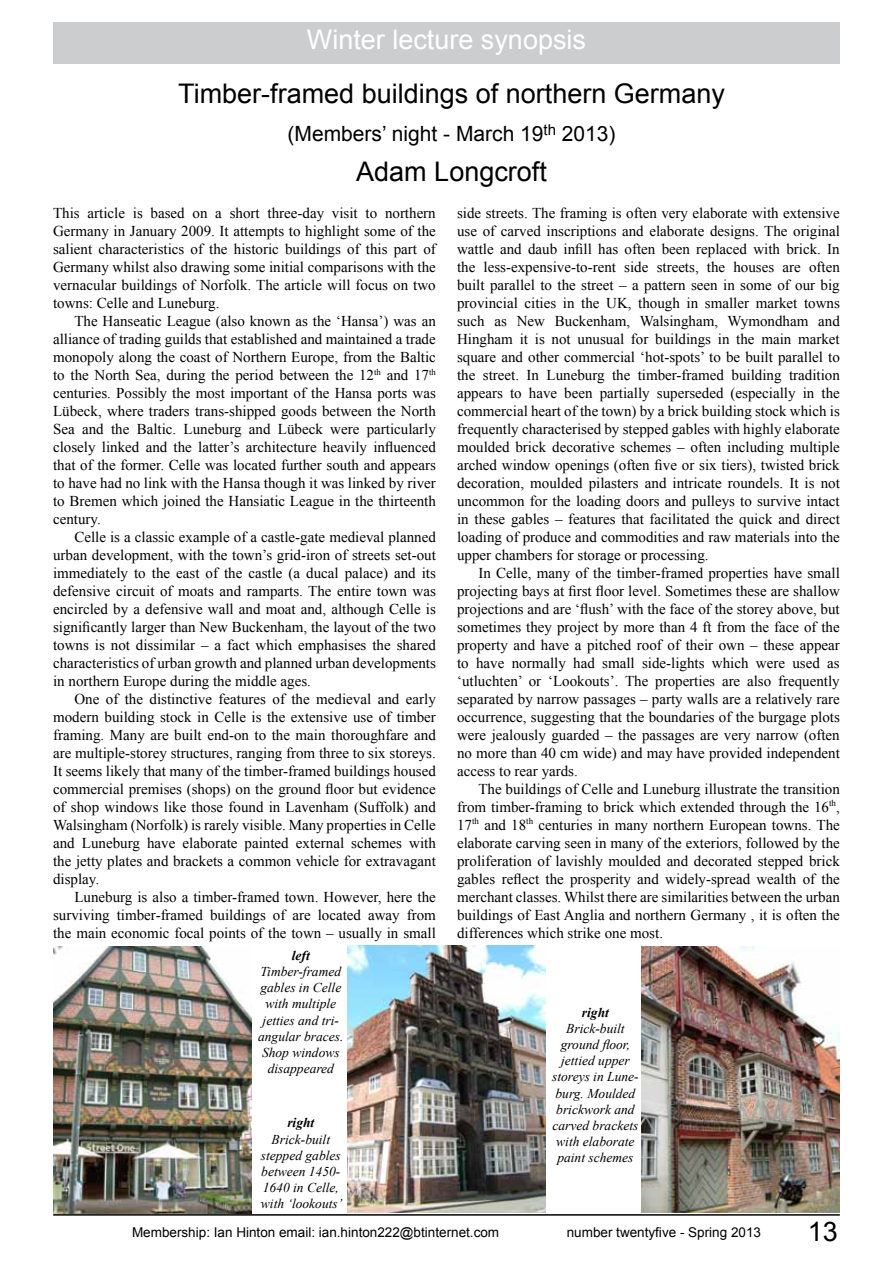
<style>
.page{position:relative;width:893px;height:1263px;background:#fff}
.page>*{position:absolute;margin:0;border:0;box-sizing:border-box;transform-origin:0 0}
.t1{font:27px "Arial";color:#000}
.t2{font:27px "Arial";color:#fff}
.t3{font:21px "Arial";color:#000}
.t4{font:15px/18px "Times New Roman";color:#000;text-align:justify}
.t5{font:italic 13.5px/16.2px "Times New Roman";color:#000;text-align:center}
.t6{font:13.5px "Arial";color:#000}
.t7{font:italic 700 13.5px "Times New Roman";color:#000}
</style>
<div class="page">
<hr style="left:53px;top:1214px;width:787px;height:1px;background:#000">
<div style="left:53px;top:23px;width:787px;height:41px;background:#cbcdcf"></div>
<img style="left:53px;top:947px;width:199px;height:266px">
<img style="left:347px;top:945px;width:199px;height:267px">
<img style="left:641px;top:946px;width:199px;height:267px">
<h1 class="t2" style="left:307px;top:22px;width:281px">Winter lecture synopsis</h1>
<h1 class="t1" style="left:178px;top:75px;width:548px">Timber-framed buildings of northern Germany</h1>
<h2 class="t3" style="left:288px;top:119px;width:330px">(Members’ night - March 19<sup>th</sup> 2013)</h2>
<h1 class="t1" style="left:356px;top:154px;width:192px">Adam Longcroft</h1>
<p class="t4" style="left:53px;top:203px;width:384px">This article is based on a short three-day visit to northern Germany in January 2009. It attempts to highlight some of the salient characteristics of the historic buildings of this part of Germany whilst also drawing some initial comparisons with the vernacular buildings of Norfolk. The article will focus on two towns: Celle and Luneburg.</p>
<p class="t4" style="left:53px;top:311px;width:384px;text-indent:21px">The Hanseatic League (also known as the ‘Hansa’) was an alliance of trading guilds that established and maintained a trade monopoly along the coast of Northern Europe, from the Baltic to the North Sea, during the period between the 12<sup>th</sup> and 17<sup>th </sup>centuries. Possibly the most important of the Hansa ports was Lübeck, where traders trans-shipped goods between the North Sea and the Baltic. Luneburg and Lübeck were particularly closely linked and the latter’s architecture heavily influenced that of the former. Celle was located further south and appears to have had no link with the Hansa though it was linked by river to Bremen which joined the Hansiatic League in the thirteenth century.</p>
<p class="t4" style="left:53px;top:527px;width:384px;text-indent:21px">Celle is a classic example of a castle-gate medieval planned urban development, with the town’s grid-iron of streets set-out immediately to the east of the castle (a ducal palace) and its defensive circuit of moats and ramparts. The entire town was encircled by a defensive wall and moat and, although Celle is significantly larger than New Buckenham, the layout of the two towns is not dissimilar – a fact which emphasises the shared characteristics of urban growth and planned urban developments in northern Europe during the middle ages.</p>
<p class="t4" style="left:53px;top:689px;width:384px;text-indent:21px">One of the distinctive features of the medieval and early modern building stock in Celle is the extensive use of timber framing. Many are built end-on to the main thoroughfare and are multiple-storey structures, ranging from three to six storeys.<br>It seems likely that many of the timber-framed buildings housed commercial premises (shops) on the ground floor but evidence of shop windows like those found in Lavenham (Suffolk) and Walsingham (Norfolk) is rarely visible. Many properties in Celle and Luneburg have elaborate painted external schemes with the jetty plates and brackets a common vehicle for extravagant display.</p>
<p class="t4" style="left:53px;top:887px;width:384px;text-indent:21px">Luneburg is also a timber-framed town. However, here the surviving timber-framed buildings of are located away from the main economic focal points of the town – usually in small</p>
<p class="t4" style="left:457px;top:203px;width:384px">side streets. The framing is often very elaborate with extensive use of carved inscriptions and elaborate designs. The original wattle and daub infill has often been replaced with brick. In the less-expensive-to-rent side streets, the houses are often built parallel to the street – a pattern seen in some of our big provincial cities in the UK, though in smaller market towns such as New Buckenham, Walsingham, Wymondham and Hingham it is not unusual for buildings in the main market square and other commercial ‘hot-spots’ to be built parallel to the street. In Luneburg the timber-framed building tradition appears to have been partially superseded (especially in the commercial heart of the town) by a brick building stock which is frequently characterised by stepped gables with highly elaborate moulded brick decorative schemes – often including multiple arched window openings (often five or six tiers), twisted brick decoration, moulded pilasters and intricate roundels. It is not uncommon for the loading doors and pulleys to survive intact in these gables – features that facilitated the quick and direct loading of produce and commodities and raw materials into the upper chambers for storage or processing.</p>
<p class="t4" style="left:457px;top:563px;width:384px;text-indent:21px">In Celle, many of the timber-framed properties have small projecting bays at first floor level. Sometimes these are shallow projections and are ‘flush’ with the face of the storey above, but sometimes they project by more than 4 ft from the face of the property and have a pitched roof of their own – these appear to have normally had small side-lights which were used as ‘utluchten’ or ‘Lookouts’. The properties are also frequently separated by narrow passages – party walls are a relatively rare occurrence, suggesting that the boundaries of the burgage plots were jealously guarded – the passages are very narrow (often no more than 40 cm wide) and may have provided independent access to rear yards.</p>
<p class="t4" style="left:457px;top:779px;width:384px;text-indent:21px">The buildings of Celle and Luneburg illustrate the transition from timber-framing to brick which extended through the 16<sup>th</sup>, 17<sup>th</sup> and 18<sup>th</sup> centuries in many northern European towns. The elaborate carving seen in many of the exteriors, followed by the proliferation of lavishly moulded and decorated stepped brick gables reflect the prosperity and widely-spread wealth of the merchant classes. Whilst there are similarities between the urban buildings of East Anglia and northern Germany , it is often the differences which strike one most.</p>
<p class="t7" style="left:292px;top:946px;width:19px">left</p>
<p class="t5" style="left:258px;top:963px;width:87px">Timber-framed gables in Celle with multiple jetties and tri&shy;angular braces.<br>Shop windows disappeared</p>
<p class="t7" style="left:287px;top:1113px;width:29px">right</p>
<p class="t5" style="left:261px;top:1130px;width:83px">Brick-built stepped gables between 1450-<br>1640 in Celle, with ‘lookouts’</p>
<p class="t7" style="left:582px;top:1003px;width:29px">right</p>
<p class="t5" style="left:552px;top:1020px;width:88px">Brick-built ground floor, jettied upper storeys in Lune&shy;burg. Moulded brickwork and carved brackets with elaborate paint schemes</p>
<p class="t6" style="left:132px;top:1223px;width:369px">Membership: Ian Hinton email: ian.hinton222@btinternet.com</p>
<p class="t6" style="left:567px;top:1223px;width:196px">number twentyfive - Spring 2013</p>
<h1 class="t1" style="left:808px;top:1214px;width:32px">13</h1>
</div>
